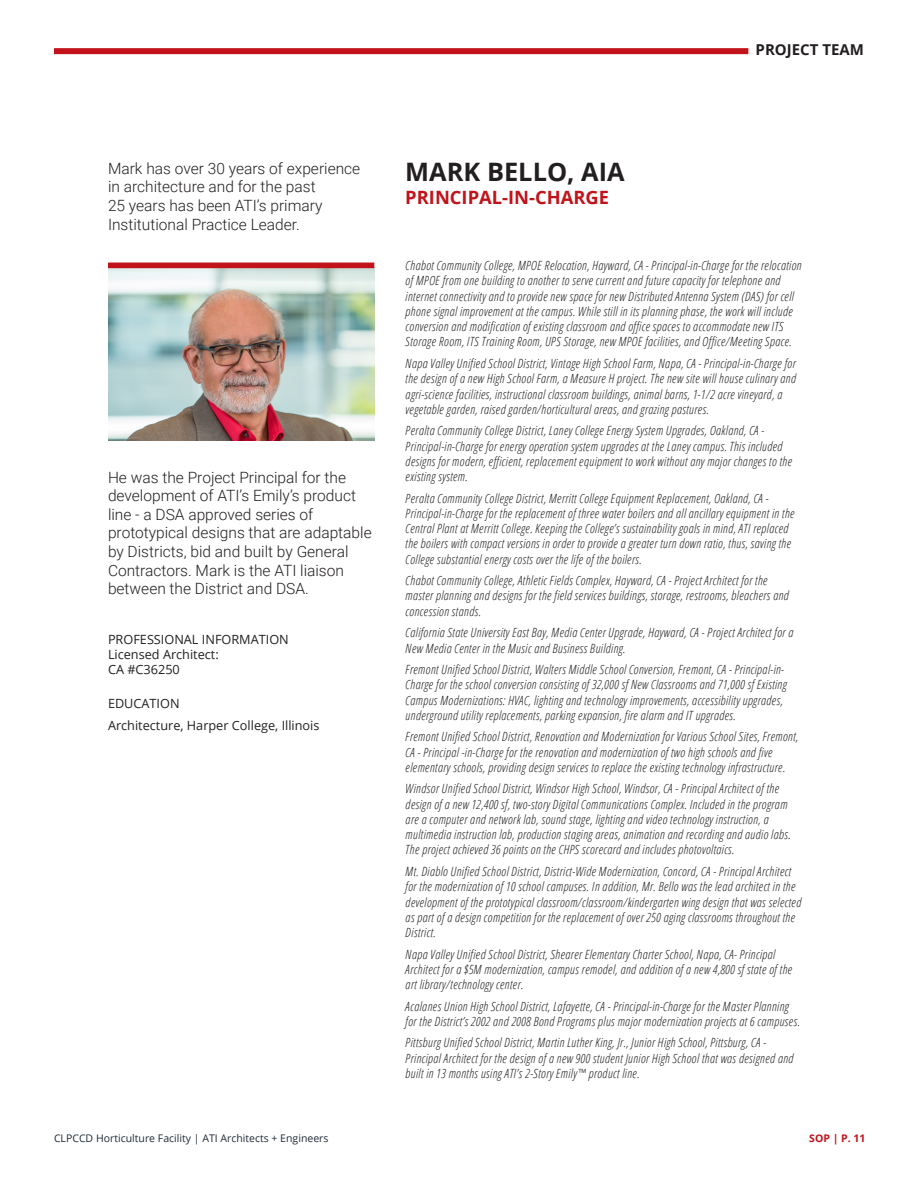
<style>
.page{position:relative;width:918px;height:1188px;background:#fff}
.page>*{position:absolute;margin:0;border:0;box-sizing:border-box;transform-origin:0 0}
.Page_Header_-_Black{font:700 25.35px "Open Sans";color:#231f20}
.Blue_Text_-_Align_Le{font:700 18.3px "Open Sans";color:#c2121a}
.Page_Header_Subtext{font:300 15.45px/18.6px "Roboto";color:#231f20}
.Page_Section_Title{font:700 15px "Open Sans";color:#231f20}
.t1{font:italic 300 condensed 12.75px/15.3px "Open Sans";letter-spacing:.025em;color:#231f20}
.t2{font:12.75px "Open Sans";color:#231f20}
.t3{font:10.5px "Open Sans";color:#202c38}
.t4{font:700 10.5px "Open Sans";color:#c2121a}
</style>
<div class="page">
<img style="left:108px;top:268px;width:266px;height:173px">
<div style="left:108px;top:263px;width:266px;height:5px;background:#c2121a"></div>
<div style="left:54px;top:48px;width:694px;height:6px;background:#c2121a"></div>
<p class="Page_Section_Title" style="left:756px;top:39px;width:110px">PROJECT TEAM</p>
<p class="Page_Header_Subtext" style="left:108px;top:158px;width:254px">Mark has over 30 years of experience in architecture and for the past<br>25 years has been ATI’s primary<br>Institutional Practice Leader.</p>
<p class="Page_Header_Subtext" style="left:108px;top:467px;width:265px">He was the Project Principal for the development of ATI’s Emily’s product line - a DSA approved series of prototypical designs that are adaptable by Districts, bid and built by General Contractors. Mark is the ATI liaison between the District and DSA.</p>
<p class="t2" style="left:108px;top:630px;width:182px">PROFESSIONAL INFORMATION</p>
<p class="t2" style="left:108px;top:646px;width:112px">Licensed Architect:</p>
<p class="t2" style="left:108px;top:661px;width:73px">CA #C36250</p>
<p class="t2" style="left:108px;top:695px;width:73px">EDUCATION</p>
<p class="t2" style="left:108px;top:717px;width:213px">Architecture, Harper College, Illinois</p>
<p class="Page_Header_-_Black" style="left:405px;top:154px;width:221px">MARK BELLO, AIA</p>
<p class="Blue_Text_-_Align_Le" style="left:405px;top:184px;width:205px">PRINCIPAL-IN-CHARGE</p>
<p class="t1" style="left:405px;top:258px;width:398px">Chabot Community College, MPOE Relocation, Hayward, CA - Principal-in-Charge for the relocation of MPOE from one building to another to serve current and future capacity for telephone and internet connectivity and to provide new space for new Distributed Antenna System (DAS) for cell phone signal improvement at the campus. While still in its planning phase, the work will include conversion and modification of existing classroom and office spaces to accommodate new ITS Storage Room, ITS Training Room, UPS Storage, new MPOE facilities, and Office/Meeting Space.</p>
<p class="t1" style="left:405px;top:355px;width:392px">Napa Valley Unified School District, Vintage High School Farm, Napa, CA - Principal-in-Charge for the design of a new High School Farm, a Measure H project. The new site will house culinary and agri-science facilities, instructional classroom buildings, animal barns, 1-1/2 acre vineyard, a vegetable garden, raised garden/horticultural areas, and grazing pastures.</p>
<p class="t1" style="left:405px;top:423px;width:388px">Peralta Community College District, Laney College Energy System Upgrades, Oakland, CA - Principal-in-Charge for energy operation system upgrades at the Laney campus. This included designs for modern, efficient, replacement equipment to work without any major changes to the existing system.</p>
<p class="t1" style="left:405px;top:490px;width:391px">Peralta Community College District, Merritt College Equipment Replacement, Oakland, CA - Principal-in-Charge for the replacement of three water boilers and all ancillary equipment in the Central Plant at Merritt College. Keeping the College’s sustainability goals in mind, ATI replaced the boilers with compact versions in order to provide a greater turn down ratio, thus, saving the College substantial energy costs over the life of the boilers.</p>
<p class="t1" style="left:405px;top:573px;width:385px">Chabot Community College, Athletic Fields Complex, Hayward, CA - Project Architect for the master planning and designs for the field services buildings, storage, restrooms, bleachers and concession stands.</p>
<p class="t1" style="left:405px;top:625px;width:389px">California State University East Bay, Media Center Upgrade, Hayward, CA - Project Architect for a<br>New Media Center in the Music and Business Building.</p>
<p class="t1" style="left:405px;top:661px;width:383px">Fremont Unified School District, Walters Middle School Conversion, Fremont, CA - Principal-in-Charge for the school conversion consisting of 32,000 sf New Classrooms and 71,000 sf Existing Campus Modernizations: HVAC, lighting and technology improvements, accessibility upgrades, underground utility replacements, parking expansion, fire alarm and IT upgrades.</p>
<p class="t1" style="left:405px;top:729px;width:394px">Fremont Unified School District, Renovation and Modernization for Various School Sites, Fremont,<br>CA - Principal -in-Charge for the renovation and modernization of two high schools and five elementary schools, providing design services to replace the existing technology infrastructure.</p>
<p class="t1" style="left:405px;top:781px;width:387px">Windsor Unified School District, Windsor High School, Windsor, CA - Principal Architect of the design of a new 12,400 sf, two-story Digital Communications Complex. Included in the program are a computer and network lab, sound stage, lighting and video technology instruction, a multimedia instruction lab, production staging areas, animation and recording and audio labs.<br>The project achieved 36 points on the CHPS scorecard and includes photovoltaics.</p>
<p class="t1" style="left:405px;top:863px;width:397px">Mt. Diablo Unified School District, District-Wide Modernization, Concord, CA - Principal Architect for the modernization of 10 school campuses. In addition, Mr. Bello was the lead architect in the development of the prototypical classroom/classroom/kindergarten wing design that was selected as part of a design competition for the replacement of over 250 aging classrooms throughout the District.</p>
<p class="t1" style="left:405px;top:946px;width:388px">Napa Valley Unified School District, Shearer Elementary Charter School, Napa, CA- Principal<br>Architect for a $5M modernization, campus remodel, and addition of a new 4,800 sf state of the art library/technology center.</p>
<p class="t1" style="left:405px;top:998px;width:396px">Acalanes Union High School District, Lafayette, CA - Principal-in-Charge for the Master Planning for the District’s 2002 and 2008 Bond Programs plus major modernization projects at 6 campuses.</p>
<p class="t1" style="left:405px;top:1035px;width:390px">Pittsburg Unified School District, Martin Luther King, Jr., Junior High School, Pittsburg, CA -<br>Principal Architect for the design of a new 900 student Junior High School that was designed and built in 13 months using ATI’s 2-Story Emily™ product line.</p>
<p class="t3" style="left:54px;top:1131px;width:276px">CLPCCD Horticulture Facility | ATI Architects + Engineers</p>
<p class="t4" style="left:809px;top:1131px;width:58px">SOP | P. 11</p>
</div>
